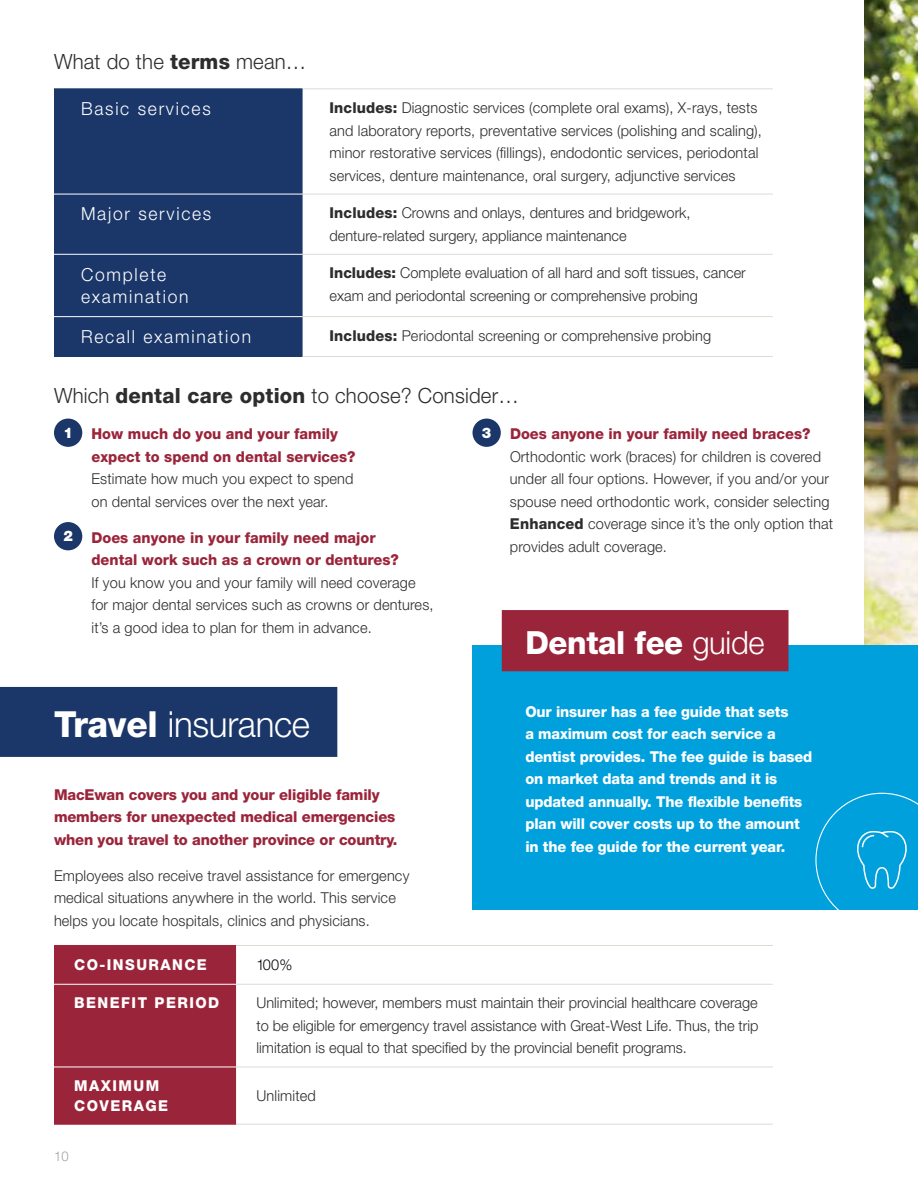
<style>
.page{position:relative;width:918px;height:1188px;background:#fff}
.page>*{position:absolute;margin:0;border:0;box-sizing:border-box;transform-origin:0 0}
.t1{font:300 36px "Helvetica Neue LT Std";letter-spacing:-.01em;color:#fff}
.t2{font:800 31.95px "Helvetica Neue LT Std";letter-spacing:-.01em;color:#fff}
.t3{font:300 21px "Helvetica Neue LT Std";letter-spacing:.01em;color:#2e2c2c}
.t4{font:300 18px/22.5px "Helvetica Neue LT Std";letter-spacing:.1em;color:#fff}
.t5{font:300 15px/22.5px "Helvetica Neue LT Std";letter-spacing:.01em;color:#2e2c2c}
.t6{font:800 15px/22.5px "Helvetica Neue LT Std";letter-spacing:-.01em;color:#9a253b}
.t7{font:800 15px/22.5px "Helvetica Neue LT Std";letter-spacing:-.01em;color:#fff}
.t8{font:800 15px/19.5px "Helvetica Neue LT Std";letter-spacing:.1em;color:#fff}
.t9{font:300 15px "Helvetica Neue LT Std";color:#000101}
.t10{font:300 13.5px "Helvetica Neue LT Std";color:#a1a1a1}
.s1{font-weight:800}
.s2{font-weight:900;font-size:14.55px;color:#fff}
.s3{font-weight:800;color:#9a253b}
.s4{font-weight:300}
</style>
<div class="page">
<div style="left:54px;top:89px;width:249px;height:267px;background:#1b3769"></div>
<hr style="left:54px;top:194px;width:249px;height:1px;background:#fff">
<hr style="left:54px;top:254px;width:249px;height:1px;background:#fff">
<hr style="left:54px;top:316px;width:249px;height:1px;background:#fff">
<hr style="left:54px;top:88px;width:249px;height:1px;background:#1b3769">
<hr style="left:54px;top:356px;width:249px;height:1px;background:#1b3769">
<hr style="left:303px;top:88px;width:470px;height:1px;background:#dedbd4">
<hr style="left:303px;top:194px;width:470px;height:1px;background:#dedbd4">
<hr style="left:303px;top:254px;width:470px;height:1px;background:#dedbd4">
<hr style="left:303px;top:316px;width:470px;height:1px;background:#dedbd4">
<hr style="left:303px;top:356px;width:470px;height:1px;background:#dedbd4">
<div style="left:54px;top:419px;width:28px;height:28px;background:#1b3769;border-radius:50%"></div>
<div style="left:54px;top:522px;width:28px;height:28px;background:#1b3769;border-radius:50%"></div>
<div style="left:473px;top:419px;width:28px;height:28px;background:#1b3769;border-radius:50%"></div>
<div style="left:0;top:687px;width:337px;height:70px;background:#1b3769"></div>
<div style="left:54px;top:946px;width:182px;height:178px;background:#9a253b"></div>
<svg style="left:236px;top:946px;width:537px;height:178px"></svg>
<hr style="left:54px;top:945px;width:182px;height:1px;background:#9a253b">
<hr style="left:54px;top:1124px;width:182px;height:1px;background:#9a253b">
<hr style="left:54px;top:984px;width:182px;height:1px;background:#fff">
<hr style="left:54px;top:1067px;width:182px;height:1px;background:#fff">
<hr style="left:236px;top:945px;width:537px;height:1px;background:#dedbd4">
<hr style="left:236px;top:984px;width:537px;height:1px;background:#dedbd4">
<hr style="left:236px;top:1067px;width:537px;height:1px;background:#dedbd4">
<hr style="left:236px;top:1124px;width:537px;height:1px;background:#dedbd4">
<img style="left:864px;top:0;width:54px;height:645px">
<div style="left:472px;top:645px;width:446px;height:264px;background:#00a0dd"></div>
<svg style="left:815px;top:793px;width:103px;height:116px"></svg>
<div style="left:502px;top:610px;width:287px;height:61px;background:#9a253b"></div>
<h3 class="t3" style="left:54px;top:49px;width:254px">What do the <span class="s1">terms</span> mean…</h3>
<p class="t4" style="left:81px;top:97px;width:131px">Basic services</p>
<p class="t5" style="left:330px;top:96px;width:434px"><span class="s1">Includes:</span> Diagnostic services (complete oral exams), X-rays, tests and laboratory reports, preventative services (polishing and scaling), minor restorative services (fillings), endodontic services, periodontal services, denture maintenance, oral surgery, adjunctive services</p>
<p class="t4" style="left:81px;top:202px;width:132px">Major services</p>
<p class="t5" style="left:330px;top:201px;width:363px"><span class="s1">Includes:</span> Crowns and onlays, dentures and bridgework, denture-related surgery, appliance maintenance</p>
<p class="t4" style="left:81px;top:263px;width:109px">Complete examination</p>
<p class="t5" style="left:330px;top:262px;width:418px"><span class="s1">Includes:</span> Complete evaluation of all hard and soft tissues, cancer exam and periodontal screening or comprehensive probing</p>
<p class="t4" style="left:81px;top:325px;width:172px">Recall examination</p>
<p class="t5" style="left:330px;top:324px;width:383px"><span class="s1">Includes:</span> Periodontal screening or comprehensive probing</p>
<h3 class="t3" style="left:54px;top:383px;width:466px">Which <span class="s1">dental care option</span> to choose? Consider…</h3>
<p class="t6" style="left:91px;top:423px;width:266px;text-indent:-28px"><span class="s2">1</span> How much do you and your family expect to spend on dental services?</p>
<p class="t5" style="left:91px;top:467px;width:264px">Estimate how much you expect to spend on dental services over the next year.</p>
<p class="t6" style="left:91px;top:526px;width:309px;text-indent:-28px"><span class="s2">2</span> Does anyone in your family need major dental work such as a crown or dentures?</p>
<p class="t5" style="left:91px;top:571px;width:344px">If you know you and your family will need coverage for major dental services such as crowns or dentures, it’s a good idea to plan for them in advance.</p>
<p class="t5" style="left:510px;top:422px;width:325px;text-indent:-28px"><span class="s2">3</span> <span class="s3">Does anyone in your family need braces?<br></span>Orthodontic work (braces) for children is covered under all four options. However, if you and/or your spouse need orthodontic work, consider selecting <span class="s1">Enhanced</span> coverage since it’s the only option that provides adult coverage.</p>
<h2 class="t2" style="left:525px;top:623px;width:241px">Dental fee <span class="s4">guide</span></h2>
<p class="t7" style="left:525px;top:700px;width:289px">Our insurer has a fee guide that sets<br>a maximum cost for each service a dentist provides. The fee guide is based on market data and trends and it is updated annually. The flexible benefits plan will cover costs up to the amount in the fee guide for the current year.</p>
<h1 class="t1" style="left:54px;top:702px;width:258px"><span class="s1">Travel</span> insurance</h1>
<p class="t6" style="left:54px;top:783px;width:345px">MacEwan covers you and your eligible family members for unexpected medical emergencies when you travel to another province or country.</p>
<p class="t5" style="left:54px;top:864px;width:357px">Employees also receive travel assistance for emergency medical situations anywhere in the world. This service helps you locate hospitals, clinics and physicians.</p>
<p class="t8" style="left:74px;top:955px;width:134px">CO-INSURANCE</p>
<p class="t9" style="left:257px;top:956px;width:37px">100%</p>
<p class="t8" style="left:74px;top:993px;width:147px">BENEFIT PERIOD</p>
<p class="t5" style="left:257px;top:992px;width:504px;text-align:justify">Unlimited; however, members must maintain their provincial healthcare coverage to be eligible for emergency travel assistance with Great-West Life. Thus, the trip limitation is equal to that specified by the provincial benefit programs.</p>
<p class="t8" style="left:74px;top:1076px;width:95px">MAXIMUM<br>COVERAGE</p>
<p class="t5" style="left:257px;top:1084px;width:61px">Unlimited</p>
<p class="t10" style="left:54px;top:1148px;width:16px">10</p>
</div>
